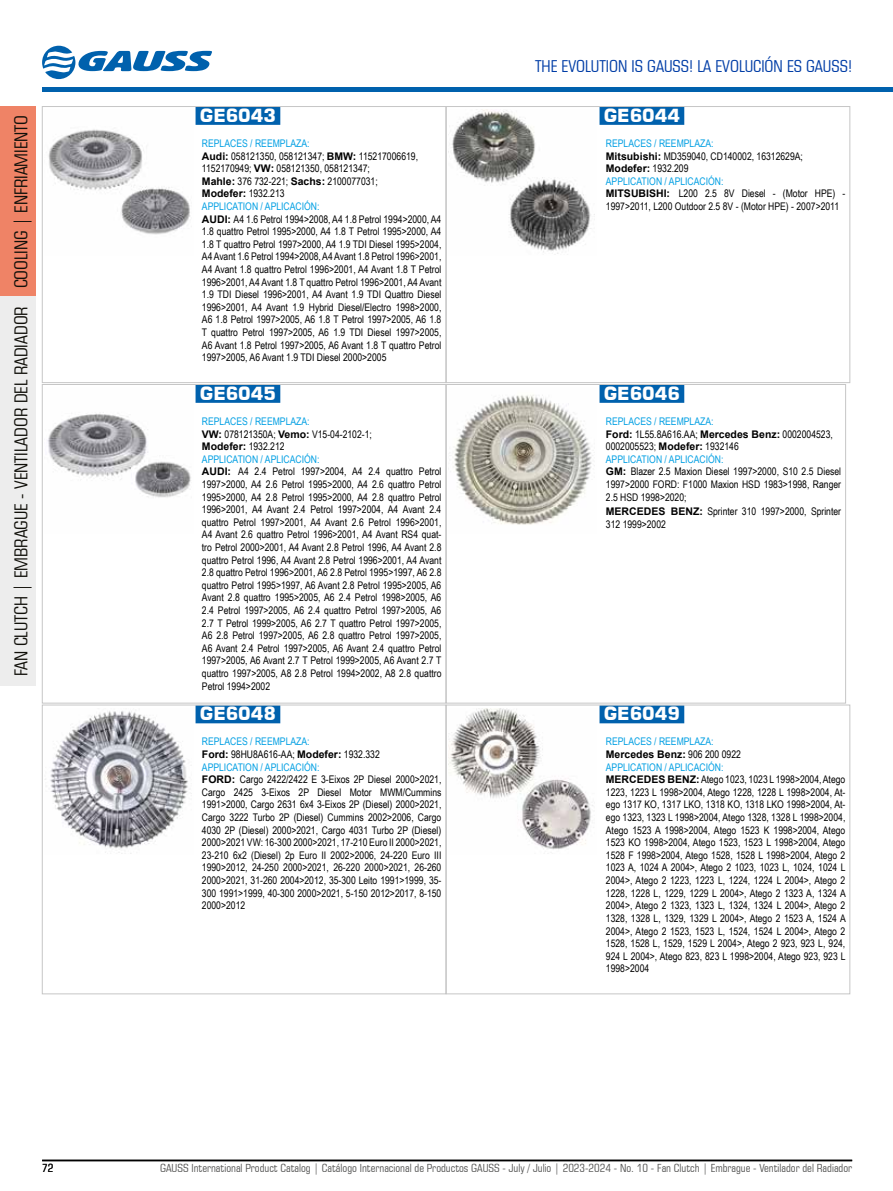
<style>
.page{position:relative;width:893px;height:1191px;background:#fff}
.page>*{position:absolute;margin:0;border:0;box-sizing:border-box;transform-origin:0 0}
.t1{font:condensed 18px "Square 721 BT";color:#11100a}
.t2{font:700 18px "Square 721 BT";color:#fff}
.t3{font:condensed 16.5px "Square 721 BT";color:#003da6}
.t4{font:condensed 11.25px "Square 721 BT";color:#575756}
.t5{font:condensed 11.25px "Square 721 BT";color:#000}
.t6{font:10.5px/12.6px "Arial Narrow";color:#000}
.t7{font:700 10.5px "Arial";color:#000}
.t8{font:10.5px "Arial Narrow";color:#009fe3}
.s1{color:#009fe3}
.s2{font-family:"Arial";font-weight:700}
.s3{font-family:"Arial Narrow";font-weight:400}
</style>
<div class="page">
<hr style="left:42px;top:1159px;width:810px;height:2px;background:#000">
<div style="left:0;top:296px;width:36px;height:389px;background:#ededed"></div>
<div style="left:0;top:106px;width:36px;height:190px;background:#ef8366"></div>
<svg style="left:42px;top:46px;width:170px;height:33px"></svg>
<hr style="left:42px;top:87px;width:851px;height:4px;background:#0061ad">
<div style="left:196px;top:107px;width:84px;height:18px;background:#0061ad"></div>
<div style="left:42px;top:106px;width:404px;height:277px;border:1px solid #c6c6c6"></div>
<img style="left:48px;top:129px;width:142px;height:106px">
<div style="left:599px;top:107px;width:85px;height:18px;background:#0061ad"></div>
<div style="left:446px;top:106px;width:404px;height:277px;border:1px solid #c6c6c6"></div>
<img style="left:452px;top:110px;width:143px;height:144px">
<div style="left:196px;top:385px;width:84px;height:18px;background:#0061ad"></div>
<div style="left:42px;top:384px;width:404px;height:319px;border:1px solid #c6c6c6"></div>
<img style="left:47px;top:412px;width:144px;height:86px">
<div style="left:599px;top:385px;width:85px;height:18px;background:#0061ad"></div>
<div style="left:446px;top:384px;width:400px;height:319px;border:1px solid #c6c6c6"></div>
<img style="left:453px;top:394px;width:142px;height:131px">
<div style="left:196px;top:705px;width:84px;height:18px;background:#0061ad"></div>
<div style="left:42px;top:705px;width:404px;height:289px;border:1px solid #c6c6c6"></div>
<img style="left:45px;top:711px;width:147px;height:143px">
<div style="left:599px;top:705px;width:85px;height:18px;background:#0061ad"></div>
<div style="left:446px;top:705px;width:404px;height:289px;border:1px solid #c6c6c6"></div>
<img style="left:449px;top:708px;width:144px;height:142px">
<h1 class="t1" style="left:10px;top:676px;width:563px;rotate:-90deg">FAN CLUTCH | EMBRAGUE - VENTILADOR DEL RADIADOR COOLING | ENFRIAMIENTO</h1>
<p class="t5" style="left:42px;top:1161px;width:13px">72</p>
<h1 class="t2" style="left:200px;top:104px;width:78px">GE6043</h1>
<p class="t6" style="left:202px;top:136px;width:218px"><span class="s1">REPLACES / REEMPLAZA:<br></span><span class="s2">Audi:</span> 058121350, 058121347; <span class="s2">BMW:</span> 115217006619, 1152170949; <span class="s2">VW:</span> 058121350, 058121347;<br><span class="s2">Mahle:</span> 376 732-221; <span class="s2">Sachs:</span> 2100077031;</p>
<p class="t7" style="left:202px;top:186px;width:84px">Modefer: <span class="s3">1932.213</span></p>
<p class="t6" style="left:202px;top:199px;width:241px"><span class="s1">APPLICATION / APLICACIÓN:<br></span><span class="s2">AUDI:</span> A4 1.6 Petrol 1994&gt;2008, A4 1.8 Petrol 1994&gt;2000, A4<br>1.8 quattro Petrol 1995&gt;2000, A4 1.8 T Petrol 1995&gt;2000, A4<br>1.8 T quattro Petrol 1997&gt;2000, A4 1.9 TDI Diesel 1995&gt;2004, A4 Avant 1.6 Petrol 1994&gt;2008, A4 Avant 1.8 Petrol 1996&gt;2001, A4 Avant 1.8 quattro Petrol 1996&gt;2001, A4 Avant 1.8 T Petrol 1996&gt;2001, A4 Avant 1.8 T quattro Petrol 1996&gt;2001, A4 Avant 1.9 TDI Diesel 1996&gt;2001, A4 Avant 1.9 TDI Quattro Diesel 1996&gt;2001, A4 Avant 1.9 Hybrid Diesel/Electro 1998&gt;2000, A6 1.8 Petrol 1997&gt;2005, A6 1.8 T Petrol 1997&gt;2005, A6 1.8<br>T quattro Petrol 1997&gt;2005, A6 1.9 TDI Diesel 1997&gt;2005, A6 Avant 1.8 Petrol 1997&gt;2005, A6 Avant 1.8 T quattro Petrol 1997&gt;2005, A6 Avant 1.9 TDI Diesel 2000&gt;2005</p>
<h1 class="t2" style="left:200px;top:382px;width:78px">GE6045</h1>
<p class="t6" style="left:202px;top:414px;width:171px"><span class="s1">REPLACES / REEMPLAZA:<br></span><span class="s2">VW:</span> 078121350A; <span class="s2">Vemo:</span> V15-04-2102-1;</p>
<p class="t7" style="left:202px;top:439px;width:84px">Modefer: <span class="s3">1932.212</span></p>
<p class="t6" style="left:202px;top:452px;width:241px"><span class="s1">APPLICATION / APLICACIÓN:<br></span><span class="s2">AUDI:</span> A4 2.4 Petrol 1997&gt;2004, A4 2.4 quattro Petrol 1997&gt;2000, A4 2.6 Petrol 1995&gt;2000, A4 2.6 quattro Petrol 1995&gt;2000, A4 2.8 Petrol 1995&gt;2000, A4 2.8 quattro Petrol 1996&gt;2001, A4 Avant 2.4 Petrol 1997&gt;2004, A4 Avant 2.4 quattro Petrol 1997&gt;2001, A4 Avant 2.6 Petrol 1996&gt;2001, A4 Avant 2.6 quattro Petrol 1996&gt;2001, A4 Avant RS4 quat&shy;tro Petrol 2000&gt;2001, A4 Avant 2.8 Petrol 1996, A4 Avant 2.8 quattro Petrol 1996, A4 Avant 2.8 Petrol 1996&gt;2001, A4 Avant 2.8 quattro Petrol 1996&gt;2001, A6 2.8 Petrol 1995&gt;1997, A6 2.8 quattro Petrol 1995&gt;1997, A6 Avant 2.8 Petrol 1995&gt;2005, A6<br>Avant 2.8 quattro 1995&gt;2005, A6 2.4 Petrol 1998&gt;2005, A6<br>2.4 Petrol 1997&gt;2005, A6 2.4 quattro Petrol 1997&gt;2005, A6<br>2.7 T Petrol 1999&gt;2005, A6 2.7 T quattro Petrol 1997&gt;2005, A6 2.8 Petrol 1997&gt;2005, A6 2.8 quattro Petrol 1997&gt;2005, A6 Avant 2.4 Petrol 1997&gt;2005, A6 Avant 2.4 quattro Petrol 1997&gt;2005, A6 Avant 2.7 T Petrol 1999&gt;2005, A6 Avant 2.7 T quattro 1997&gt;2005, A8 2.8 Petrol 1994&gt;2002, A8 2.8 quattro Petrol 1994&gt;2002</p>
<h1 class="t2" style="left:200px;top:703px;width:78px">GE6048</h1>
<p class="t6" style="left:202px;top:735px;width:241px"><span class="s1">REPLACES / REEMPLAZA:<br></span><span class="s2">Ford:</span> 98HU8A616-AA; <span class="s2">Modefer:</span> 1932.332<br><span class="s1">APPLICATION / APLICACIÓN:<br></span><span class="s2">FORD:</span> Cargo 2422/2422 E 3-Eixos 2P Diesel 2000&gt;2021, Cargo 2425 3-Eixos 2P Diesel Motor MWM/Cummins 1991&gt;2000, Cargo 2631 6x4 3-Eixos 2P (Diesel) 2000&gt;2021, Cargo 3222 Turbo 2P (Diesel) Cummins 2002&gt;2006, Cargo 4030 2P (Diesel) 2000&gt;2021, Cargo 4031 Turbo 2P (Diesel)<br>2000&gt;2021 VW: 16-300 2000&gt;2021, 17-210 Euro II 2000&gt;2021, 23-210 6x2 (Diesel) 2p Euro II 2002&gt;2006, 24-220 Euro III 1990&gt;2012, 24-250 2000&gt;2021, 26-220 2000&gt;2021, 26-260<br>2000&gt;2021, 31-260 2004&gt;2012, 35-300 Leito 1991&gt;1999, 35- 300 1991&gt;1999, 40-300 2000&gt;2021, 5-150 2012&gt;2017, 8-150<br>2000&gt;2012</p>
<h2 class="t3" style="left:535px;top:56px;width:319px">THE EVOLUTION IS GAUSS! LA EVOLUCIÓN ES GAUSS!</h2>
<h1 class="t2" style="left:604px;top:104px;width:78px">GE6044</h1>
<p class="t6" style="left:606px;top:136px;width:199px"><span class="s1">REPLACES / REEMPLAZA:<br></span><span class="s2">Mitsubishi:</span> MD359040, CD140002, 16312629A;</p>
<p class="t7" style="left:606px;top:161px;width:84px">Modefer: <span class="s3">1932.209</span></p>
<p class="t6" style="left:606px;top:174px;width:241px"><span class="s1">APPLICATION / APLICACIÓN:<br></span><span class="s2">MITSUBISHI:</span> L200 2.5 8V Diesel - (Motor HPE) -<br>1997&gt;2011, L200 Outdoor 2.5 8V - (Motor HPE) - 2007&gt;2011</p>
<h1 class="t2" style="left:604px;top:382px;width:78px">GE6046</h1>
<p class="t6" style="left:606px;top:414px;width:237px"><span class="s1">REPLACES / REEMPLAZA:<br></span><span class="s2">Ford:</span> 1L55.8A616.AA; <span class="s2">Mercedes Benz:</span> 0002004523, 0002005523; <span class="s2">Modefer:</span> 1932146<br><span class="s1">APPLICATION / APLICACIÓN:<br></span><span class="s2">GM:</span> Blazer 2.5 Maxion Diesel 1997&gt;2000, S10 2.5 Diesel 1997&gt;2000 FORD: F1000 Maxion HSD 1983&gt;1998, Ranger 2.5 HSD 1998&gt;2020;</p>
<p class="t6" style="left:606px;top:505px;width:237px"><span class="s2">MERCEDES BENZ:</span> Sprinter 310 1997&gt;2000, Sprinter<br>312 1999&gt;2002</p>
<h1 class="t2" style="left:604px;top:703px;width:78px">GE6049</h1>
<p class="t8" style="left:606px;top:734px;width:109px">REPLACES / REEMPLAZA:</p>
<p class="t7" style="left:606px;top:747px;width:137px">Mercedes Benz: <span class="s3">906 200 0922</span></p>
<p class="t6" style="left:606px;top:760px;width:241px"><span class="s1">APPLICATION / APLICACIÓN:<br></span><span class="s2">MERCEDES BENZ:</span> Atego 1023, 1023 L 1998&gt;2004, Atego 1223, 1223 L 1998&gt;2004, Atego 1228, 1228 L 1998&gt;2004, At&shy;ego 1317 KO, 1317 LKO, 1318 KO, 1318 LKO 1998&gt;2004, At&shy;ego 1323, 1323 L 1998&gt;2004, Atego 1328, 1328 L 1998&gt;2004, Atego 1523 A 1998&gt;2004, Atego 1523 K 1998&gt;2004, Atego 1523 KO 1998&gt;2004, Atego 1523, 1523 L 1998&gt;2004, Atego 1528 F 1998&gt;2004, Atego 1528, 1528 L 1998&gt;2004, Atego 2<br>1023 A, 1024 A 2004&gt;, Atego 2 1023, 1023 L, 1024, 1024 L 2004&gt;, Atego 2 1223, 1223 L, 1224, 1224 L 2004&gt;, Atego 2<br>1228, 1228 L, 1229, 1229 L 2004&gt;, Atego 2 1323 A, 1324 A 2004&gt;, Atego 2 1323, 1323 L, 1324, 1324 L 2004&gt;, Atego 2<br>1328, 1328 L, 1329, 1329 L 2004&gt;, Atego 2 1523 A, 1524 A 2004&gt;, Atego 2 1523, 1523 L, 1524, 1524 L 2004&gt;, Atego 2<br>1528, 1528 L, 1529, 1529 L 2004&gt;, Atego 2 923, 923 L, 924, 924 L 2004&gt;, Atego 823, 823 L 1998&gt;2004, Atego 923, 923 L 1998&gt;2004</p>
<p class="t4" style="left:160px;top:1161px;width:693px">GAUSS International Product Catalog | Catálogo Internacional de Productos GAUSS - July / Julio | 2023-2024 - No. 10 - Fan Clutch | Embrague - Ventilador del Radiador</p>
</div>
